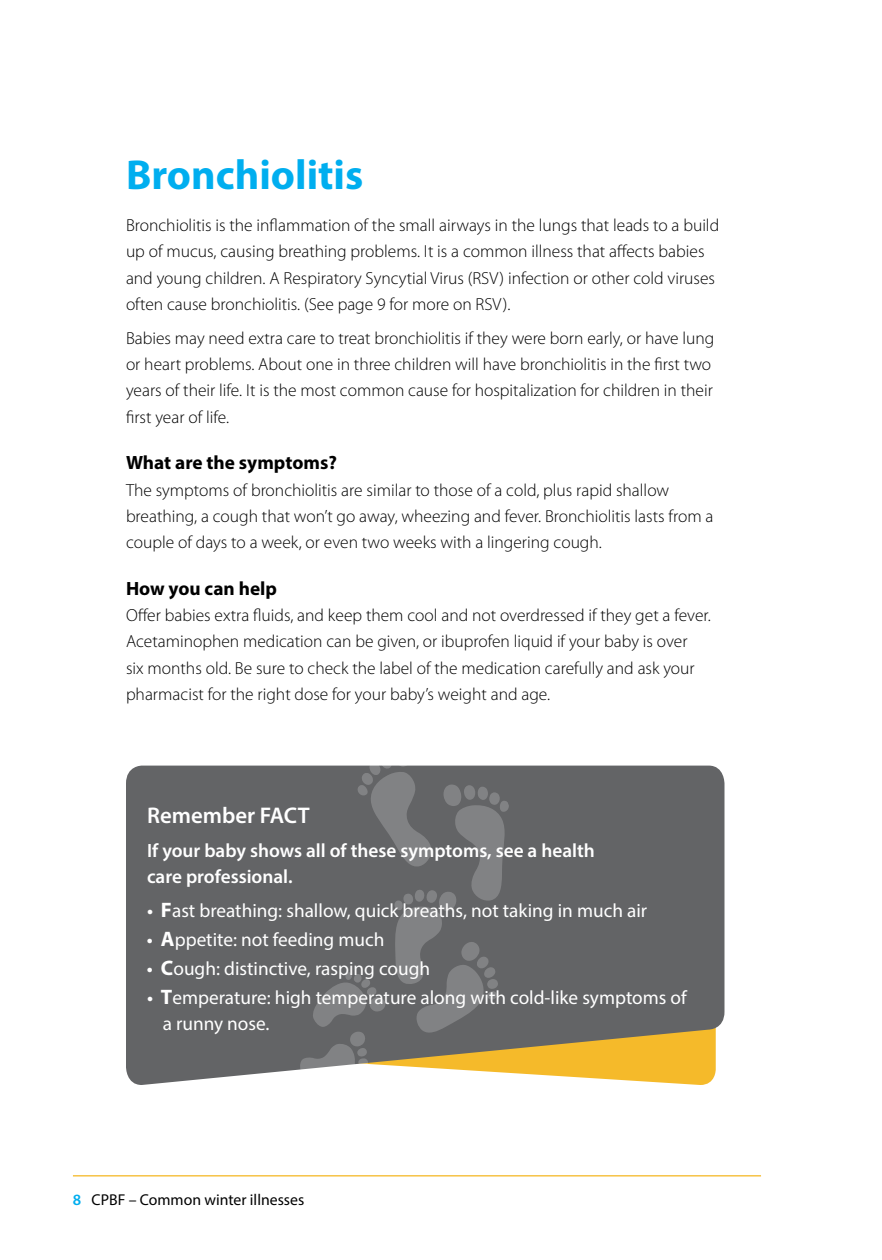
<style>
.page{position:relative;width:882px;height:1260px;background:#fff}
.page>*{position:absolute;margin:0;border:0;box-sizing:border-box;transform-origin:0 0}
.t1{font:700 42px "Myriad Pro";color:#00aeef}
.t2{font:600 22.75px "Myriad Pro";color:#fff}
.t3{font:19.25px/26.2px "Myriad Pro";color:#fff}
.t4{font:600 19.25px/26.2px "Myriad Pro";color:#fff}
.t5{font:700 19.25px "Myriad Pro";color:#000}
.t6{font:300 17.5px/26.2px "Myriad Pro";color:#000}
.t7{font:15.75px "Myriad Pro";color:#000}
.s1{font-weight:600}
.s2{font-weight:700;font-size:21px}
.s3{font-weight:600;color:#00aeef}
</style>
<div class="page">
<hr style="left:73px;top:1175px;width:688px;height:1px;background:#f5ba2a">
<svg style="left:126px;top:766px;width:598px;height:319px;fill:#636466"></svg>
<svg style="left:299px;top:765px;width:210px;height:318px"></svg>
<h1 class="t1" style="left:126px;top:147px;width:239px">Bronchiolitis</h1>
<p class="t6" style="left:126px;top:212px;width:595px">Bronchiolitis is the inflammation of the small airways in the lungs that leads to a build up of mucus, causing breathing problems. It is a common illness that affects babies and young children. A Respiratory Syncytial Virus (RSV) infection or other cold viruses often cause bronchiolitis. (See page 9 for more on RSV).</p>
<p class="t6" style="left:126px;top:325px;width:590px">Babies may need extra care to treat bronchiolitis if they were born early, or have lung or heart problems. About one in three children will have bronchiolitis in the first two years of their life. It is the most common cause for hospitalization for children in their first year of life.</p>
<p class="t5" style="left:126px;top:450px;width:212px">What are the symptoms?</p>
<p class="t6" style="left:126px;top:477px;width:589px">The symptoms of bronchiolitis are similar to those of a cold, plus rapid shallow breathing, a cough that won’t go away, wheezing and fever. Bronchiolitis lasts from a couple of days to a week, or even two weeks with a lingering cough.</p>
<p class="t5" style="left:126px;top:576px;width:152px">How you can help</p>
<p class="t6" style="left:126px;top:602px;width:586px">Offer babies extra fluids, and keep them cool and not overdressed if they get a fever.<br>Acetaminophen medication can be given, or ibuprofen liquid if your baby is over<br>six months old. Be sure to check the label of the medication carefully and ask your pharmacist for the right dose for your baby’s weight and age.</p>
<h2 class="t2" style="left:147px;top:801px;width:164px">Remember FACT</h2>
<p class="t4" style="left:147px;top:837px;width:449px">If your baby shows all of these symptoms, see a health care professional.</p>
<p class="t3" style="left:147px;top:898px;width:502px"><span class="s1">•</span> <span class="s2">F</span>ast breathing: shallow, quick breaths, not taking in much air</p>
<p class="t3" style="left:147px;top:926px;width:239px"><span class="s1">•</span> <span class="s2">A</span>ppetite: not feeding much</p>
<p class="t3" style="left:147px;top:955px;width:285px"><span class="s1">•</span> <span class="s2">C</span>ough: distinctive, rasping cough</p>
<p class="t3" style="left:163px;top:984px;width:526px;text-indent:-16px"><span class="s1">•</span> <span class="s2">T</span>emperature: high temperature along with cold-like symptoms of a runny nose.</p>
<p class="t7" style="left:73px;top:1190px;width:233px"><span class="s3">8</span> CPBF – Common winter illnesses</p>
</div>
